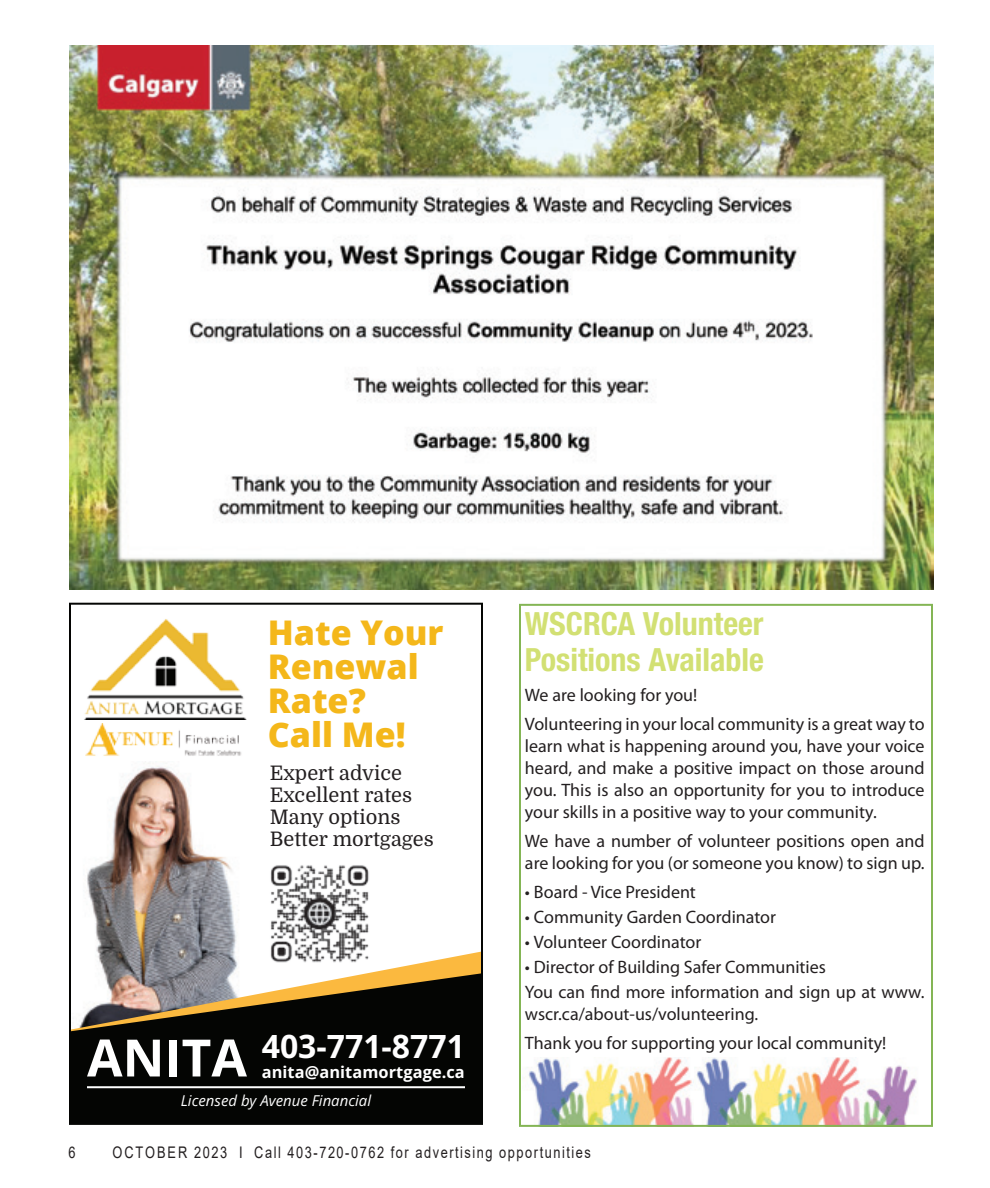
<style>
.page{position:relative;width:990px;height:1188px;background:#fff}
.page>*{position:absolute;margin:0;border:0;box-sizing:border-box;transform-origin:0 0}
.t1{font:700 51.6px "Open Sans";color:#fff}
.t2{font:800 34px/34px "Open Sans";color:#f4b71a}
.In_Around_title{font:700 condensed 32px/36px "Helvetica Neue LT Std";color:#d2e073}
.t3{font:700 32px "Open Sans";color:#fff}
.t4{font:20px/22px "Domine";color:#231f20}
.Body_text{font:18px/22px "Myriad Pro";color:#231f20}
.t5{font:700 16.4px "Open Sans";letter-spacing:.005em;color:#fff}
.t6{font:16px "Arial";letter-spacing:.12em;color:#231f20;scale:.8 1}
.t7{font:italic 15px "Open Sans";color:#fff}
</style>
<div class="page">
<img style="left:69px;top:46px;width:864px;height:544px">
<img style="left:696px;top:1057px;width:221px;height:67px">
<img style="left:524px;top:1057px;width:170px;height:67px">
<div style="left:519px;top:604px;width:414px;height:523px;border:2px solid #84b555"></div>
<img style="left:87px;top:763px;width:150px;height:188px">
<svg style="left:96px;top:951px;width:384px;height:22px"></svg>
<svg style="left:72px;top:973px;width:408px;height:149px;background:#2c281f"></svg>
<hr style="left:87px;top:1086px;width:378px;height:2px;background:#fff">
<div style="left:69px;top:603px;width:414px;height:522px;border:2px solid #040503"></div>
<img style="left:266px;top:865px;width:107px;height:102px">
<img style="left:84px;top:619px;width:162px;height:100px">
<img style="left:85px;top:723px;width:157px;height:33px">
<p class="t2" style="left:268px;top:614px;width:177px">Hate Your<br>Renewal<br>Rate?<br>Call Me!</p>
<p class="t4" style="left:270px;top:763px;width:166px">Expert advice<br>Excellent rates<br>Many options<br>Better mortgages</p>
<p class="t1" style="left:87px;top:1022px;width:161px">ANITA</p>
<p class="t3" style="left:262px;top:1024px;width:205px">403-771-8771</p>
<p class="t5" style="left:262px;top:1060px;width:205px">anita@anitamortgage.ca</p>
<p class="t7" style="left:181px;top:1090px;width:192px">Licensed by Avenue Financial</p>
<p class="In_Around_title" style="left:525px;top:606px;width:241px">WSCRCA Volunteer<br>Positions Available</p>
<p class="Body_text" style="left:525px;top:683px;width:174px">We are looking for you!</p>
<p class="Body_text" style="left:525px;top:712px;width:401px;text-align:justify">Volunteering in your local community is a great way to learn what is happening around you, have your voice heard, and make a positive impact on those around you. This is also an opportunity for you to introduce your skills in a positive way to your community.</p>
<p class="Body_text" style="left:525px;top:830px;width:401px">We have a number of volunteer positions open and are looking for you (or someone you know) to sign up.</p>
<p class="Body_text" style="left:525px;top:881px;width:172px">• Board - Vice President</p>
<p class="Body_text" style="left:525px;top:906px;width:253px">• Community Garden Coordinator</p>
<p class="Body_text" style="left:525px;top:931px;width:178px">• Volunteer Coordinator</p>
<p class="Body_text" style="left:525px;top:955px;width:302px">• Director of Building Safer Communities</p>
<p class="Body_text" style="left:525px;top:980px;width:401px">You can find more information and sign up at www. wscr.ca/about-us/volunteering.</p>
<p class="Body_text" style="left:525px;top:1032px;width:363px">Thank you for supporting your local community!</p>
<p class="t6" style="left:68px;top:1141px;width:10px">6</p>
<p class="t6" style="left:112px;top:1141px;width:600px">OCTOBER 2023 I Call 403-720-0762 for advertising opportunities</p>
</div>
